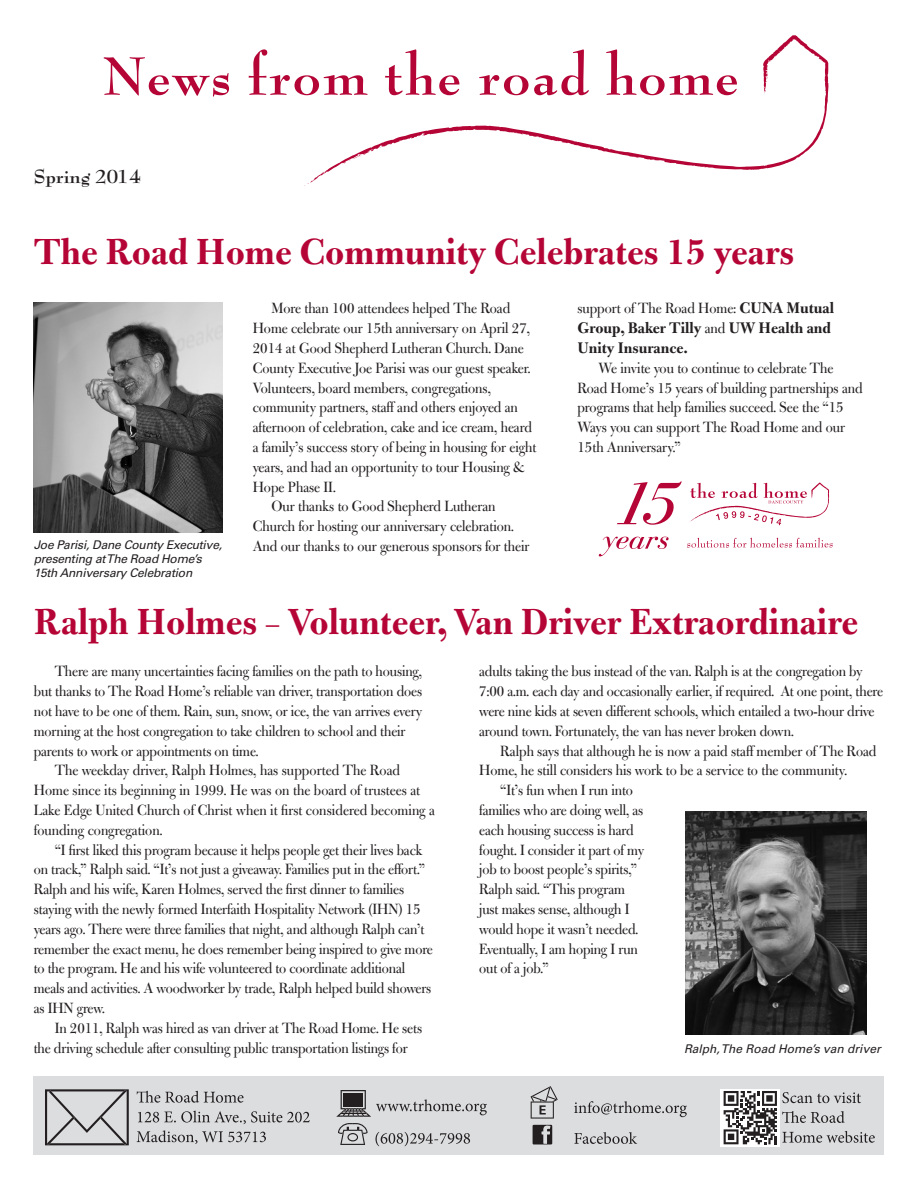
<style>
.page{position:relative;width:918px;height:1188px;background:#fff}
.page>*{position:absolute;margin:0;border:0;box-sizing:border-box;transform-origin:0 0}
.Article_Headline{font:700 39px "Bulmer MT Std";color:#b50536}
.t1{font:700 21px "Bernhard Modern Std";color:#231f20}
.Article_Paragraph{font:16.5px/19.8px "Bulmer MT Std Display";letter-spacing:-.005em;color:#231f20}
.Article_Paragraph-2{font:700 16.5px/19.8px "Bulmer MT Std";color:#231f20}
.t2{font:italic 12px/14.4px "Univers LT Std";letter-spacing:-.02em;color:#231f20}
.t3{font:italic 12px "Univers LT Std";color:#231f20}
.s1{font-family:"Bulmer MT Std Display";font-weight:400}
</style>
<div class="page">
<svg style="left:763px;top:35px;width:66px;height:69px"></svg>
<svg style="left:104px;top:57px;width:125px;height:40px"></svg>
<svg style="left:249px;top:49px;width:119px;height:46px"></svg>
<svg style="left:385px;top:49px;width:74px;height:46px"></svg>
<svg style="left:479px;top:49px;width:110px;height:46px"></svg>
<svg style="left:606px;top:49px;width:131px;height:46px"></svg>
<svg style="left:310px;top:98px;width:517px;height:85px"></svg>
<svg style="left:342px;top:159px;width:9px;height:6px"></svg>
<svg style="left:617px;top:481px;width:65px;height:44px"></svg>
<svg style="left:599px;top:537px;width:70px;height:19px"></svg>
<svg style="left:687px;top:538px;width:146px;height:10px"></svg>
<svg style="left:690px;top:482px;width:139px;height:43px"></svg>
<img style="left:34px;top:303px;width:189px;height:229px">
<img style="left:686px;top:812px;width:181px;height:223px">
<div style="left:34px;top:1076px;width:850px;height:78px;background:#dcdddf"></div>
<svg style="left:137px;top:1091px;width:107px;height:12px"></svg>
<svg style="left:138px;top:1111px;width:172px;height:13px"></svg>
<svg style="left:137px;top:1130px;width:129px;height:14px"></svg>
<svg style="left:45px;top:1089px;width:84px;height:56px"></svg>
<svg style="left:375px;top:1132px;width:95px;height:14px"></svg>
<svg style="left:336px;top:1090px;width:151px;height:27px"></svg>
<svg style="left:338px;top:1123px;width:30px;height:22px"></svg>
<svg style="left:574px;top:1132px;width:63px;height:12px"></svg>
<svg style="left:574px;top:1101px;width:113px;height:16px"></svg>
<svg style="left:531px;top:1086px;width:27px;height:33px"></svg>
<svg style="left:721px;top:1089px;width:59px;height:58px"></svg>
<svg style="left:533px;top:1125px;width:19px;height:20px"></svg>
<svg style="left:724px;top:1091px;width:151px;height:53px"></svg>
<p class="t1" style="left:34px;top:165px;width:109px">Spring 2014</p>
<p class="Article_Headline" style="left:34px;top:231px;width:762px">The Road Home Community Celebrates 15 years</p>
<p class="t2" style="left:34px;top:537px;width:190px">Joe Parisi, Dane County Executive, presenting at The Road Home’s<br>15th Anniversary Celebration</p>
<p class="Article_Paragraph" style="left:253px;top:299px;width:285px;text-indent:19px">More than 100 attendees helped The Road Home celebrate our 15th anniversary on April 27, 2014 at Good Shepherd Lutheran Church. Dane County Executive Joe Parisi was our guest speaker.<br>Volunteers, board members, congregations, community partners, staffand others enjoyed an afternoon of celebration, cake and ice cream, heard a family’s success story of being in housing for eight years, and had an opportunity to tour Housing &amp; Hope Phase II.</p>
<p class="Article_Paragraph" style="left:253px;top:497px;width:278px;text-indent:19px">Our thanks to Good Shepherd Lutheran<br>Church for hosting our anniversary celebration.<br>And our thanks to our generous sponsors for their</p>
<p class="Article_Paragraph-2" style="left:577px;top:299px;width:258px"><span class="s1">support of The Road Home:</span> CUNA Mutual<br>Group, Baker Tilly <span class="s1">and</span> UW Health and<br>Unity Insurance.</p>
<p class="Article_Paragraph" style="left:577px;top:359px;width:287px;text-indent:21px">We invite you to continue to celebrate The Road Home’s 15 years of building partnerships and programs that help families succeed. See the “15<br>Ways you can support The Road Home and our 15th Anniversary.”</p>
<p class="Article_Headline" style="left:34px;top:601px;width:826px">Ralph Holmes – Volunteer, Van Driver Extraordinaire</p>
<p class="Article_Paragraph" style="left:34px;top:662px;width:390px;text-indent:21px">There are many uncertainties facing families on the path to housing, but thanks to The Road Home’s reliable van driver, transportation does not have to be one of them. Rain, sun, snow, or ice, the van arrives every morning at the host congregation to take children to school and their parents to work or appointments on time.</p>
<p class="Article_Paragraph" style="left:34px;top:761px;width:403px;text-indent:21px">The weekday driver, Ralph Holmes, has supported The Road Home since its beginning in 1999. He was on the board of trustees at Lake Edge United Church of Christ when it first considered becoming a founding congregation.</p>
<p class="Article_Paragraph" style="left:34px;top:840px;width:393px;text-align:right">“I first liked this program because it helps people get their lives back<br>on track,” Ralph said. “It’s not just a giveaway. Families put in the effort.”</p>
<p class="Article_Paragraph" style="left:34px;top:880px;width:401px">Ralph and his wife, Karen Holmes, served the first dinner to families staying with the newly formed Interfaith Hospitality Network (IHN) 15 years ago. There were three families that night, and although Ralph can’t remember the exact menu, he does remember being inspired to give more to the program. He and his wife volunteered to coordinate additional meals and activities. A woodworker by trade, Ralph helped build showers as IHN grew.</p>
<p class="Article_Paragraph" style="left:34px;top:1019px;width:390px;text-indent:21px">In 2011, Ralph was hired as van driver at The Road Home. He sets the driving schedule after consulting public transportation listings for</p>
<p class="Article_Paragraph" style="left:479px;top:662px;width:405px">adults taking the bus instead of the van. Ralph is at the congregation by 7:00 a.m. each day and occasionally earlier, if required. At one point, there were nine kids at seven different schools, which entailed a two-hour drive around town. Fortunately, the van has never broken down.</p>
<p class="Article_Paragraph" style="left:479px;top:741px;width:399px;text-indent:21px">Ralph says that although he is now a paid staffmember of The Road<br>Home, he still considers his work to be a service to the community.</p>
<p class="Article_Paragraph" style="left:479px;top:781px;width:167px;text-indent:21px">“It’s fun when I run into families who are doing well, as each housing success is hard fought. I consider it part of my job to boost people’s spirits,”<br>Ralph said. “This program just makes sense, although I would hope it wasn’t needed.<br>Eventually, I am hoping I run out of a job.”</p>
<p class="t3" style="left:684px;top:1041px;width:198px">Ralph, The Road Home’s van driver</p>
</div>
